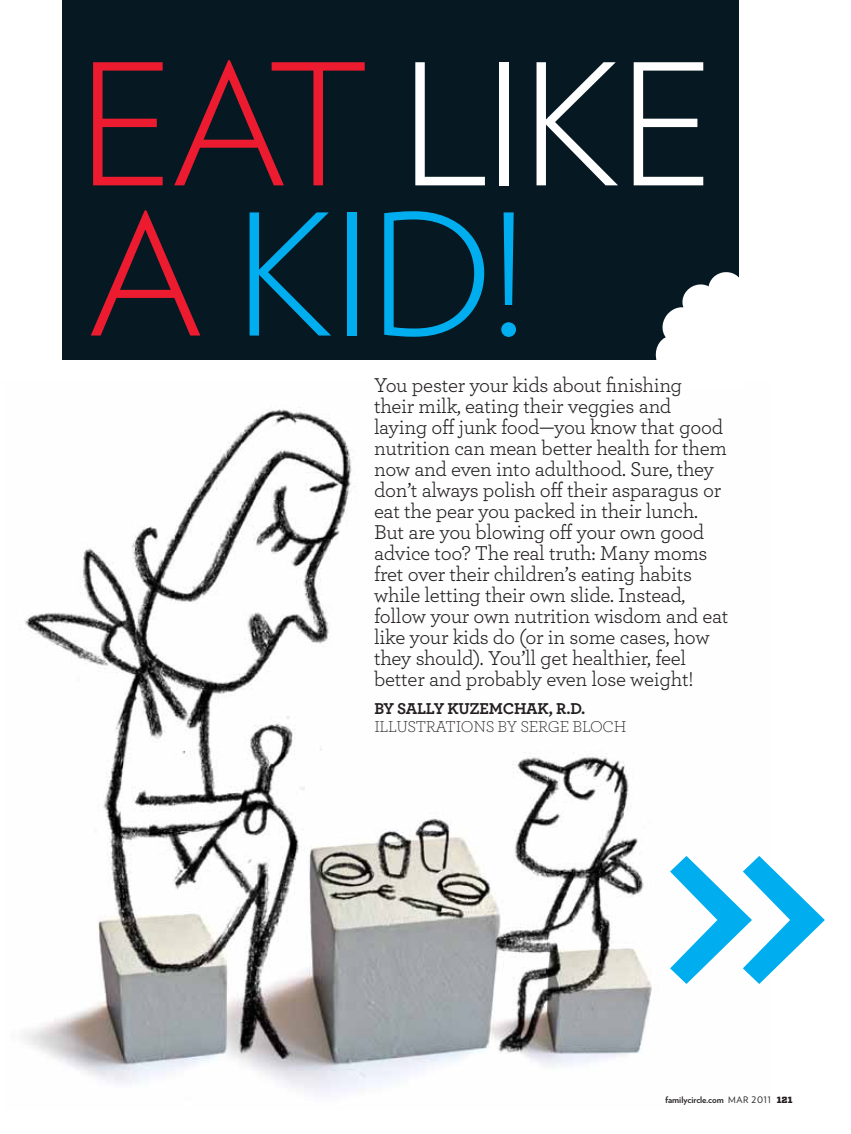
<style>
.page{position:relative;width:851px;height:1134px;background:#fff}
.page>*{position:absolute;margin:0;border:0;box-sizing:border-box;transform-origin:0 0}
.t1{font:500 381px "Archer";color:#00aeef}
.t2{font:300 168px/150.1px "Verlag";color:#ed1b2f}
.t3{font:21px/21px "Archer";letter-spacing:-.015em;color:#231f20}
.t4{font:300 16.5px "Archer";letter-spacing:-.015em;color:#231f20}
.t5{font:700 16.5px "Archer";letter-spacing:-.015em;color:#231f20}
.t6{font:700 9px "Verlag";letter-spacing:-.005em;color:#231f20}
.s1{color:#fff}
.s2{color:#00aeef}
.s3{font-weight:400}
.s4{font-family:"Vitesse";font-weight:900}
</style>
<div class="page">
<img style="left:23px;top:407px;width:629px;height:687px">
<div style="left:62px;top:0;width:676px;height:360px;background:#061922"></div>
<svg style="left:655px;top:271px;width:84px;height:89px"></svg>
<div style="left:690px;top:298px;width:69px;height:69px;background:#fff"></div>
<div style="left:667px;top:316px;width:79px;height:74px;background:#fff"></div>
<h2 class="t2" style="left:78px;top:40px;width:636px">EAT <span class="s1">LIKE<br></span>A <span class="s2">KID!</span></h2>
<p class="t3" style="left:374px;top:374px;width:356px">You pester your kids about finishing<br>their milk, eating their veggies and laying off junk food—you know that good nutrition can mean better health for them now and even into adulthood. Sure, they don’t always polish off their asparagus or eat the pear you packed in their lunch.<br>But are you blowing off your own good advice too? The real truth: Many moms fret over their children’s eating habits while letting their own slide. Instead, follow your own nutrition wisdom and eat like your kids do (or in some cases, how they should). You’ll get healthier, feel better and probably even lose weight!</p>
<p class="t5" style="left:374px;top:696px;width:213px">BY SALLY KUZEMCHAK, R.D.</p>
<p class="t4" style="left:374px;top:716px;width:254px">ILLUSTRATIONS BY SERGE BLOCH</p>
<h1 class="t1" style="left:651px;top:624px;width:186px">»</h1>
<p class="t6" style="left:665px;top:1093px;width:129px">familycircle.com <span class="s3">MAR 2011</span> <span class="s4">121</span></p>
</div>
